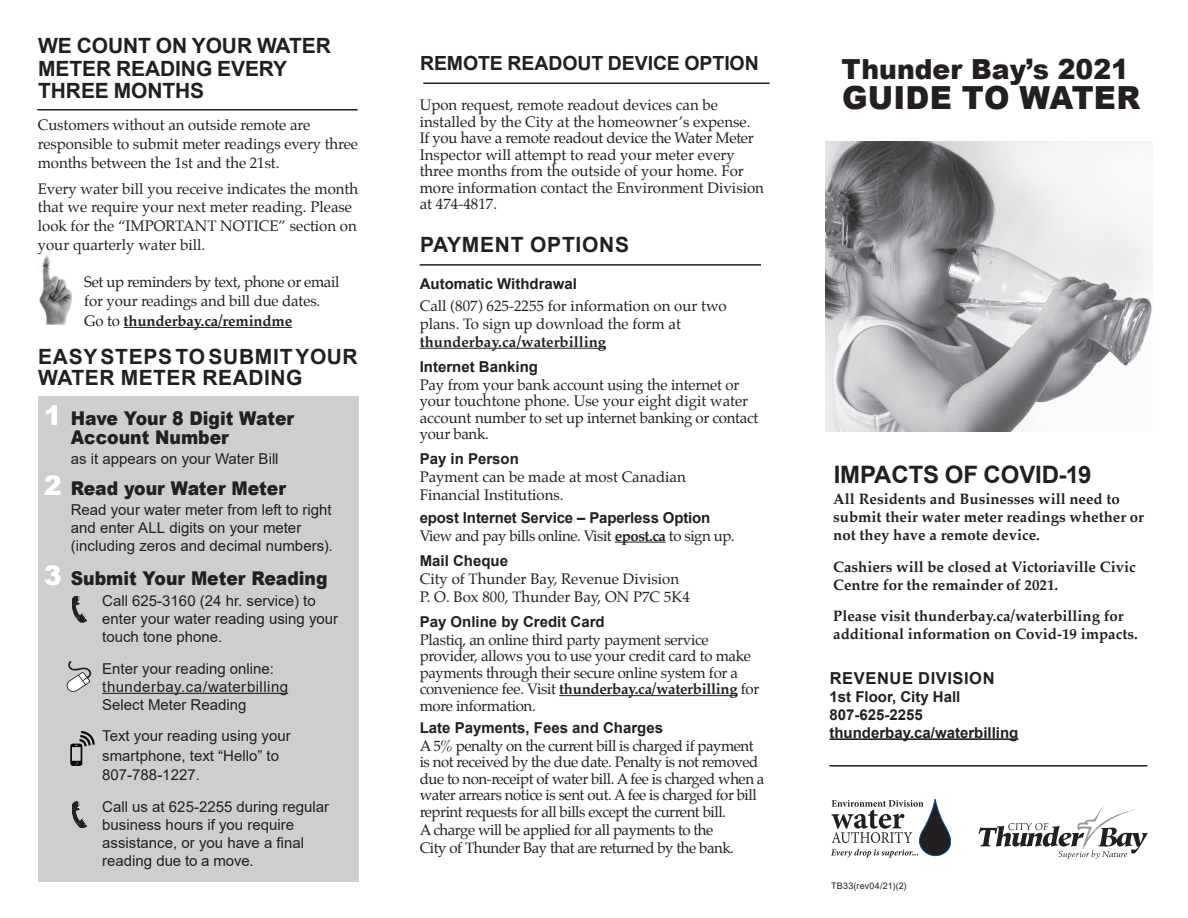
<style>
.page{position:relative;width:1188px;height:918px;background:#fff}
.page>*{position:absolute;margin:0;border:0;box-sizing:border-box;transform-origin:0 0}
.t1{font:900 31.8px "Arial";letter-spacing:.005em;color:#231f20;scale:.96 1}
.t2{font:900 27.75px "Arial";color:#231f20;scale:.96 1}
.t3{font:700 24px "Arial";letter-spacing:-.005em;color:#231f20}
.t4{font:700 21px/22.5px "Arial";letter-spacing:-.005em;color:#231f20}
.t5{font:700 21px/21px "Arial";letter-spacing:.025em;color:#231f20}
.t6{font:700 21px "Arial";letter-spacing:.035em;color:#231f20}
.t7{font:700 19.5px "Arial";letter-spacing:-.005em;color:#231f20}
.t8{font:900 18.9px/19.5px "Arial";color:#231f20;scale:.91 1}
.t9{font:700 16.5px "Arial";letter-spacing:.035em;color:#231f20}
.t10{font:15px/16.5px "Palatino";letter-spacing:-.01em;color:#231f20}
.t11{font:15px/18px "Arial";color:#231f20}
.t12{font:15px/16.5px "Palatino";letter-spacing:-.03em;color:#231f20}
.t13{font:700 15px/18px "Palatino";color:#231f20}
.t14{font:700 15px "Arial";color:#231f20}
.t15{font:9px "Arial";letter-spacing:.025em;color:#231f20}
.s1{font-weight:700}
.s2{font-size:27px;color:#fff}
</style>
<div class="page">
<div style="left:38px;top:396px;width:320px;height:486px;background:#cdced0"></div>
<hr style="left:420px;top:348px;width:186px;height:1px;background:#231f20">
<hr style="left:615px;top:542px;width:51px;height:1px;background:#231f20">
<hr style="left:559px;top:695px;width:178px;height:1px;background:#231f20">
<hr style="left:420px;top:264px;width:341px;height:2px;background:#231f20">
<svg style="left:978px;top:805px;width:170px;height:54px"></svg>
<svg style="left:831px;top:799px;width:120px;height:59px"></svg>
<hr style="left:830px;top:738px;width:188px;height:2px;background:#231f20">
<hr style="left:102px;top:693px;width:186px;height:1px;background:#231f20">
<hr style="left:124px;top:327px;width:168px;height:1px;background:#231f20">
<hr style="left:37px;top:109px;width:321px;height:2px;background:#231f20">
<svg style="left:72px;top:596px;width:15px;height:26px"></svg>
<svg style="left:67px;top:661px;width:24px;height:31px"></svg>
<svg style="left:70px;top:731px;width:25px;height:35px"></svg>
<svg style="left:72px;top:802px;width:15px;height:26px"></svg>
<img style="left:39px;top:255px;width:33px;height:69px">
<hr style="left:423px;top:82px;width:347px;height:2px;background:#231f20">
<img style="left:826px;top:141px;width:327px;height:290px">
<hr style="left:830px;top:765px;width:317px;height:2px;background:#231f20">
<p class="t4" style="left:38px;top:35px;width:294px">WE COUNT ON YOUR WATER<br>METER READING EVERY<br>THREE MONTHS</p>
<p class="t10" style="left:38px;top:116px;width:322px;line-height:18.8px">Customers without an outside remote are responsible to submit meter readings every three months between the 1st and the 21st.</p>
<p class="t10" style="left:38px;top:179px;width:322px;line-height:18.8px">Every water bill you receive indicates the month that we require your next meter reading. Please look for the “IMPORTANT NOTICE” section on your quarterly water bill.</p>
<p class="t10" style="left:84px;top:272px;width:257px;line-height:19.5px">Set up reminders by text, phone or email for your readings and bill due dates.<br>Go to <span class="s1">thunderbay.ca/remindme</span></p>
<p class="t5" style="left:38px;top:347px;width:321px">EASY STEPS TO SUBMIT YOUR<br>WATER METER READING</p>
<p class="t8" style="left:71px;top:408px;width:247px;text-indent:-27px"><span class="s2">1</span> Have Your 8 Digit Water<br>Account Number</p>
<p class="t11" style="left:71px;top:449px;width:209px">as it appears on your Water Bill</p>
<p class="t8" style="left:44px;top:478px;width:268px"><span class="s2">2</span> Read your Water Meter</p>
<p class="t11" style="left:71px;top:500px;width:263px">Read your water meter from left to right and enter ALL digits on your meter (including zeros and decimal numbers).</p>
<p class="t8" style="left:44px;top:567px;width:313px"><span class="s2">3</span> Submit Your Meter Reading</p>
<p class="t11" style="left:102px;top:592px;width:237px">Call 625-3160 (24 hr. service) to enter your water reading using your touch tone phone.</p>
<p class="t11" style="left:102px;top:659px;width:187px">Enter your reading online: thunderbay.ca/waterbilling<br>Select Meter Reading</p>
<p class="t11" style="left:102px;top:726px;width:190px;line-height:19.5px">Text your reading using your smartphone, text “Hello” to<br>807-788-1227.</p>
<p class="t11" style="left:102px;top:797px;width:228px">Call us at 625-2255 during regular business hours if you require assistance, or you have a final reading due to a move.</p>
<p class="t7" style="left:420px;top:49px;width:340px">REMOTE READOUT DEVICE OPTION</p>
<p class="t10" style="left:420px;top:97px;width:346px">Upon request, remote readout devices can be installed by the City at the homeowner’s expense.<br>If you have a remote readout device the Water Meter Inspector will attempt to read your meter every three months from the outside of your home. For more information contact the Environment Division at 474-4817.</p>
<p class="t6" style="left:420px;top:229px;width:211px">PAYMENT OPTIONS</p>
<p class="t14" style="left:420px;top:274px;width:159px">Automatic Withdrawal</p>
<p class="t10" style="left:420px;top:297px;width:309px;line-height:18px">Call (807) 625-2255 for information on our two plans. To sign up download the form at <span class="s1">thunderbay.ca/waterbilling</span></p>
<p class="t14" style="left:420px;top:356px;width:120px">Internet Banking</p>
<p class="t10" style="left:420px;top:376px;width:340px">Pay from your bank account using the internet or your touchtone phone. Use your eight digit water account number to set up internet banking or contact your bank.</p>
<p class="t14" style="left:420px;top:448px;width:101px">Pay in Person</p>
<p class="t10" style="left:420px;top:468px;width:268px;line-height:18px">Payment can be made at most Canadian<br>Financial Institutions.</p>
<p class="t14" style="left:420px;top:507px;width:292px">epost Internet Service – Paperless Option</p>
<p class="t12" style="left:420px;top:527px;width:316px">View and pay bills online. Visit <span class="s1">epost.ca</span> to sign up.</p>
<p class="t14" style="left:420px;top:550px;width:90px">Mail Cheque</p>
<p class="t10" style="left:420px;top:569px;width:272px;line-height:18px">City of Thunder Bay, Revenue Division<br>P. O. Box 800, Thunder Bay, ON P7C 5K4</p>
<p class="t14" style="left:420px;top:611px;width:187px">Pay Online by Credit Card</p>
<p class="t10" style="left:420px;top:631px;width:341px">Plastiq, an online third party payment service provider, allows you to use your credit card to make payments through their secure online system for a convenience fee. Visit <span class="s1">thunderbay.ca/waterbilling</span> for more information.</p>
<p class="t14" style="left:420px;top:717px;width:245px">Late Payments, Fees and Charges</p>
<p class="t12" style="left:420px;top:737px;width:346px">A 5% penalty on the current bill is charged if payment is not received by the due date. Penalty is not removed due to non-receipt of water bill. A fee is charged when a water arrears notice is sent out. A fee is charged for bill reprint requests for all bills except the current bill.</p>
<p class="t12" style="left:420px;top:821px;width:316px;line-height:18px">A charge will be applied for all payments to the<br>City of Thunder Bay that are returned by the bank.</p>
<p class="t2" style="left:842px;top:49px;width:301px">Thunder Bay’s 2021</p>
<p class="t1" style="left:842px;top:75px;width:312px">GUIDE TO WATER</p>
<p class="t3" style="left:834px;top:458px;width:259px">IMPACTS OF COVID-19</p>
<p class="t13" style="left:833px;top:490px;width:312px">All Residents and Businesses will need to submit their water meter readings whether or not they have a remote device.</p>
<p class="t13" style="left:833px;top:557px;width:304px">Cashiers will be closed at Victoriaville Civic<br>Centre for the remainder of 2021.</p>
<p class="t13" style="left:833px;top:606px;width:306px">Please visit thunderbay.ca/waterbilling for additional information on Covid-19 impacts.</p>
<p class="t9" style="left:830px;top:666px;width:166px">REVENUE DIVISION</p>
<p class="t14" style="left:830px;top:686px;width:132px">1st Floor, City Hall</p>
<p class="t14" style="left:830px;top:704px;width:95px">807-625-2255</p>
<p class="t14" style="left:830px;top:722px;width:190px">thunderbay.ca/waterbilling</p>
<p class="t15" style="left:831px;top:879px;width:77px">TB33(rev04/21)(2)</p>
</div>
